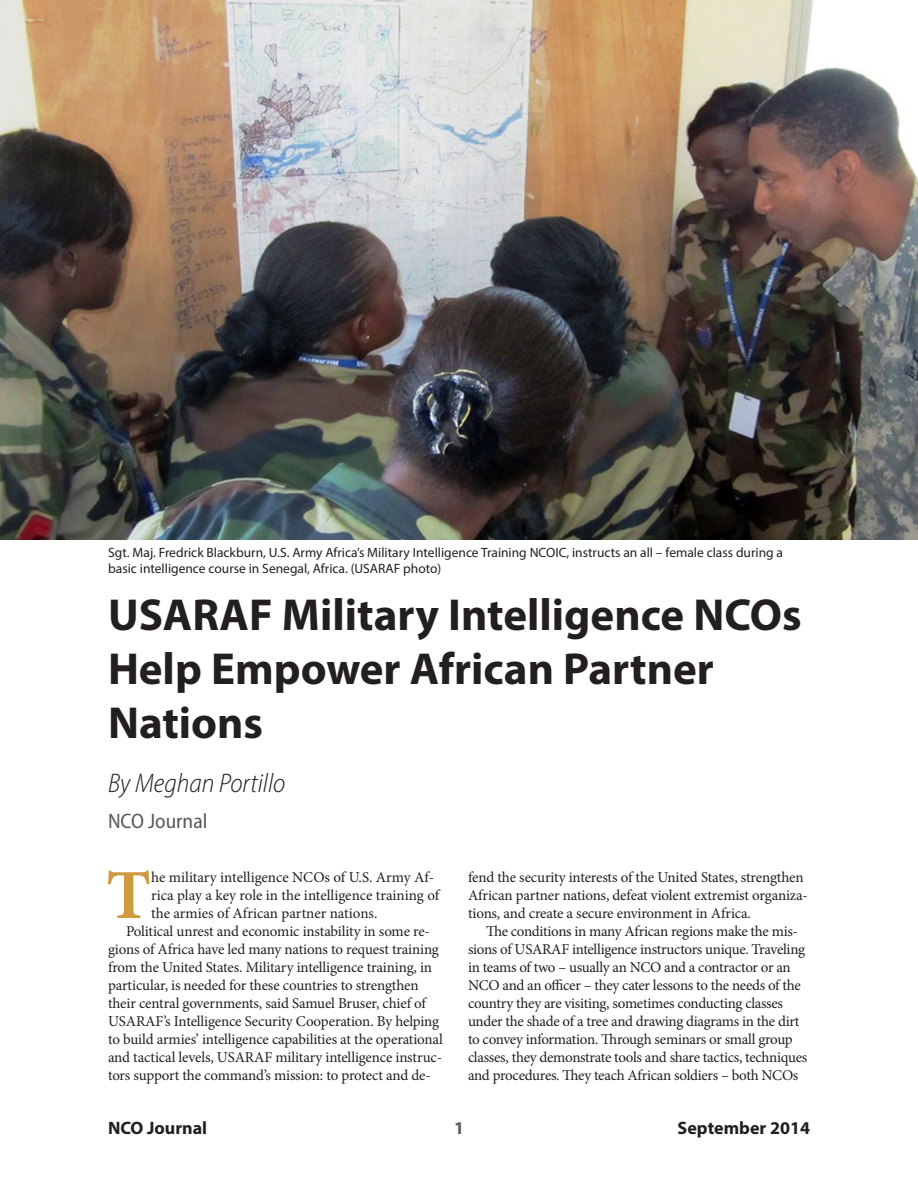
<style>
.page{position:relative;width:918px;height:1188px;background:#fff}
.page>*{position:absolute;margin:0;border:0;box-sizing:border-box;transform-origin:0 0}
.t1{font:700 70.35px "Minion Pro";color:#d09a3f}
.t2{font:700 45px/54px "Myriad Pro";color:#231f20}
.t3{font:italic 300 semi-condensed 27px "Myriad Pro";color:#231f20}
.t4{font:semi-condensed 21px "Myriad Pro";color:#58595b}
.t5{font:700 18px "Myriad Pro";color:#231f20}
.t6{font:700 18px "Myriad Pro";color:#58595b}
.t7{font:15px/18px "Minion Pro";letter-spacing:-.015em;color:#231f20}
.t8{font:13.5px/16.5px "Myriad Pro";color:#231f20}
</style>
<div class="page">
<img style="left:0;top:0;width:918px;height:540px">
<p class="t8" style="left:108px;top:544px;width:676px">Sgt. Maj. Fredrick Blackburn, U.S. Army Africa’s Military Intelligence Training NCOIC, instructs an all – female class during a basic intelligence course in Senegal, Africa. (USARAF photo)</p>
<h2 class="t2" style="left:108px;top:586px;width:695px">USARAF Military Intelligence NCOs<br>Help Empower African Partner<br>Nations</h2>
<h3 class="t3" style="left:108px;top:767px;width:179px">By Meghan Portillo</h3>
<h3 class="t4" style="left:108px;top:808px;width:101px">NCO Journal</h3>
<h1 class="t1" style="left:106px;top:846px;width:47px">T</h1>
<p class="t7" style="left:151px;top:868px;width:285px">he military intelligence NCOs of U.S. Army Af-</p>
<p class="t7" style="left:151px;top:886px;width:290px">rica play a key role in the intelligence training of</p>
<p class="t7" style="left:151px;top:904px;width:228px">the armies of African partner nations.</p>
<p class="t7" style="left:126px;top:922px;width:306px">Political unrest and economic instability in some re-</p>
<p class="t7" style="left:108px;top:940px;width:332px">gions of Africa have led many nations to request training</p>
<p class="t7" style="left:108px;top:958px;width:326px">from the United States. Military intelligence training, in</p>
<p class="t7" style="left:108px;top:976px;width:312px">particular, is needed for these countries to strengthen</p>
<p class="t7" style="left:108px;top:994px;width:320px">their central governments, said Samuel Bruser, chief of</p>
<p class="t7" style="left:108px;top:1012px;width:333px">USARAF’s Intelligence Security Cooperation. By helping</p>
<p class="t7" style="left:108px;top:1030px;width:336px">to build armies’ intelligence capabilities at the operational</p>
<p class="t7" style="left:108px;top:1048px;width:336px">and tactical levels, USARAF military intelligence instruc-</p>
<p class="t7" style="left:108px;top:1066px;width:324px">tors support the command’s mission: to protect and de-</p>
<p class="t7" style="left:468px;top:868px;width:341px">fend the security interests of the United States, strengthen<br>African partner nations, defeat violent extremist organiza&shy;tions, and create a secure environment in Africa.</p>
<p class="t7" style="left:468px;top:922px;width:341px;text-indent:18px">The conditions in many African regions make the mis&shy;sions of USARAF intelligence instructors unique. Traveling in teams of two – usually an NCO and a contractor or an NCO and an officer – they cater lessons to the needs of the country they are visiting, sometimes conducting classes under the shade of a tree and drawing diagrams in the dirt to convey information. Through seminars or small group classes, they demonstrate tools and share tactics, techniques and procedures. They teach African soldiers – both NCOs</p>
<p class="t5" style="left:108px;top:1116px;width:101px">NCO Journal</p>
<p class="t6" style="left:454px;top:1116px;width:11px">1</p>
<p class="t5" style="left:678px;top:1116px;width:134px">September 2014</p>
</div>
